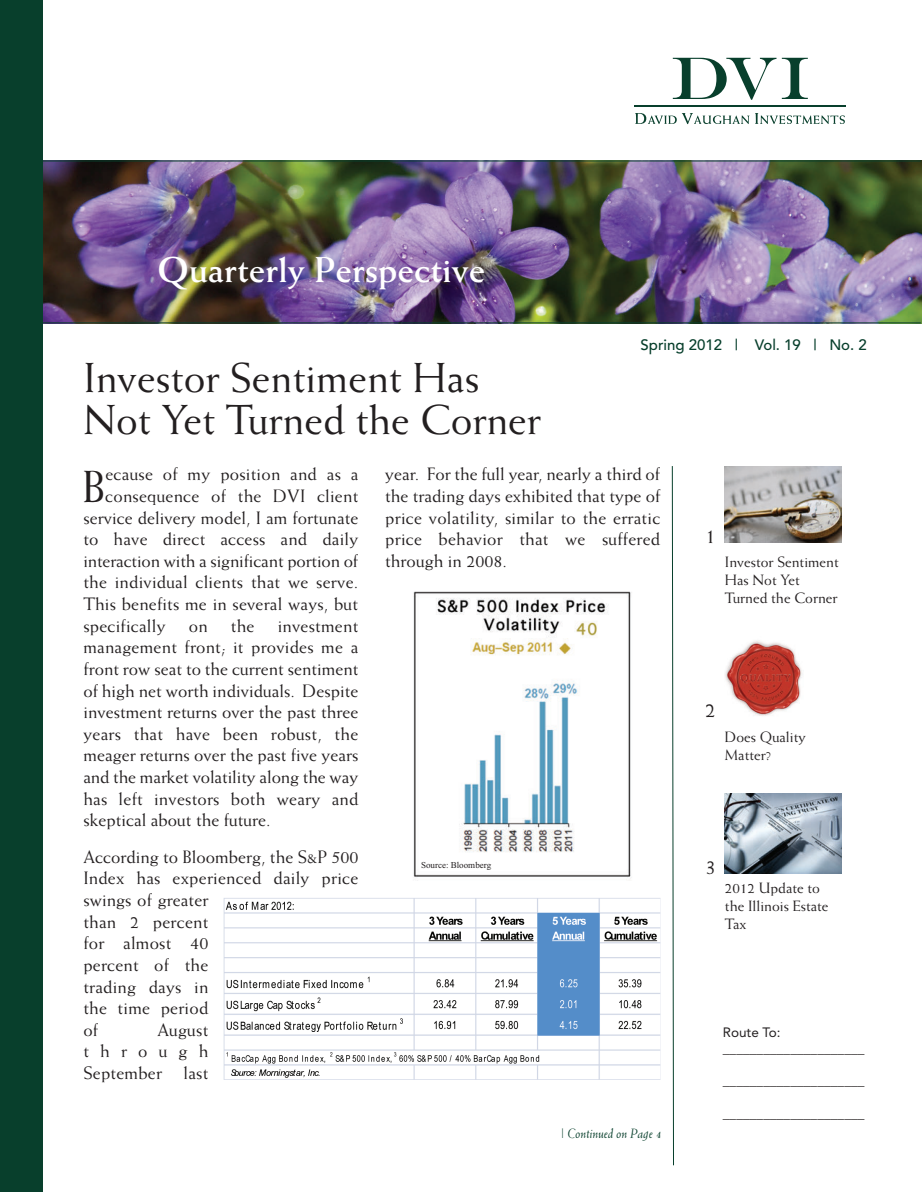
<style>
.page{position:relative;width:922px;height:1192px;background:#fff}
.page>*{position:absolute;margin:0;border:0;box-sizing:border-box;transform-origin:0 0}
.t1{font:45px "Weiss";color:#231f20}
.t2{font:42px/42px "Weiss";color:#231f20}
.t3{font:700 36px "Weiss";color:#fff}
.t4{font:21px "Weiss";color:#231f20}
.t5{font:18px/21.6px "Weiss";letter-spacing:.01em;color:#231f20;text-align:justify}
.t6{font:18px "Weiss";letter-spacing:-.01em;color:#231f20}
.t7{font:15px/18px "Weiss";color:#231f20}
.t8{font:500 15px "Avenir";color:#083f2c}
.t9{font:13.5px "Avenir";color:#231f20}
.t10{font:italic 13.5px "Weiss";color:#083f2c}
.t11{font:9px "Times New Roman";color:#231f20}
.s1{font-style:normal}
</style>
<div class="page">
<img style="left:43px;top:161px;width:878px;height:162px">
<div style="left:0;top:0;width:43px;height:1191px;background:#083f2c"></div>
<hr style="left:43px;top:161px;width:877px;height:1px;background:#083f2c">
<hr style="left:43px;top:322px;width:877px;height:1px;background:#083f2c">
<svg style="left:635px;top:113px;width:114px;height:11px"></svg>
<svg style="left:755px;top:113px;width:89px;height:11px"></svg>
<hr style="left:633px;top:105px;width:212px;height:2px;background:#083f2c">
<svg style="left:672px;top:58px;width:135px;height:42px"></svg>
<img style="left:724px;top:466px;width:117px;height:77px">
<svg style="left:671px;top:466px;width:3px;height:699px"></svg>
<img style="left:725px;top:640px;width:77px;height:76px">
<img style="left:724px;top:793px;width:117px;height:80px">
<img style="left:223px;top:898px;width:438px;height:182px">
<img style="left:413px;top:591px;width:219px;height:288px">
<h3 class="t3" style="left:157px;top:257px;width:329px">Quarterly Perspective</h3>
<h2 class="t2" style="left:83px;top:360px;width:459px">Investor Sentiment Has<br>Not Yet Turned the Corner</h2>
<p class="t8" style="left:640px;top:338px;width:228px">Spring 2012 | Vol. 19 | No. 2</p>
<h1 class="t1" style="left:82px;top:470px;width:25px">B</h1>
<p class="t5" style="left:105px;top:464px;width:254px">ecause of my position and as a</p>
<p class="t5" style="left:105px;top:486px;width:254px">consequence of the DVI client</p>
<p class="t5" style="left:83px;top:508px;width:276px">service delivery model, I am fortunate</p>
<p class="t5" style="left:83px;top:529px;width:276px">to have direct access and daily</p>
<p class="t6" style="left:83px;top:554px;width:276px">interaction with a significant portion of</p>
<p class="t5" style="left:83px;top:572px;width:276px">the individual clients that we serve.</p>
<p class="t5" style="left:83px;top:594px;width:276px">This benefits me in several ways, but</p>
<p class="t5" style="left:83px;top:616px;width:84px">specifically</p>
<p class="t5" style="left:189px;top:616px;width:20px">on</p>
<p class="t5" style="left:231px;top:616px;width:25px">the</p>
<p class="t5" style="left:83px;top:616px;width:276px;text-indent:194px">investment management front; it provides me a front row seat to the current sentiment of high net worth individuals. Despite investment returns over the past three years that have been robust, the meager returns over the past five years and the market volatility along the way has left investors both weary and skeptical about the future.</p>
<p class="t5" style="left:83px;top:847px;width:276px;text-align:left">According to Bloomberg, the S&amp;P 500<br>Index has experienced daily price swings of greater<br>than 2 percent<br>for almost 40<br>percent of the<br>trading days in<br>the time period<br>of</p>
<p class="t5" style="left:83px;top:1019px;width:126px;text-indent:74px">August through September last</p>
<p class="t5" style="left:385px;top:464px;width:276px">year. For the full year, nearly a third of the trading days exhibited that type of price volatility, similar to the erratic price behavior that we suffered through in 2008.</p>
<p class="t11" style="left:421px;top:861px;width:72px">Source: Bloomberg</p>
<p class="t10" style="left:561px;top:1127px;width:102px"><span class="s1">|</span> Continued on Page 4</p>
<p class="t4" style="left:705px;top:528px;width:12px">1</p>
<p class="t7" style="left:725px;top:553px;width:115px">Investor Sentiment<br>Has Not Yet<br>Turned the Corner</p>
<p class="t4" style="left:705px;top:701px;width:12px">2</p>
<p class="t7" style="left:725px;top:728px;width:82px">Does Quality<br>Matter?</p>
<p class="t4" style="left:705px;top:858px;width:12px">3</p>
<p class="t7" style="left:725px;top:880px;width:105px">2012 Update to the Illinois Estate<br>Tax</p>
<p class="t9" style="left:722px;top:1026px;width:59px">Route To:</p>
<p class="t9" style="left:722px;top:1074px;width:143px">_____________________</p>
</div>
